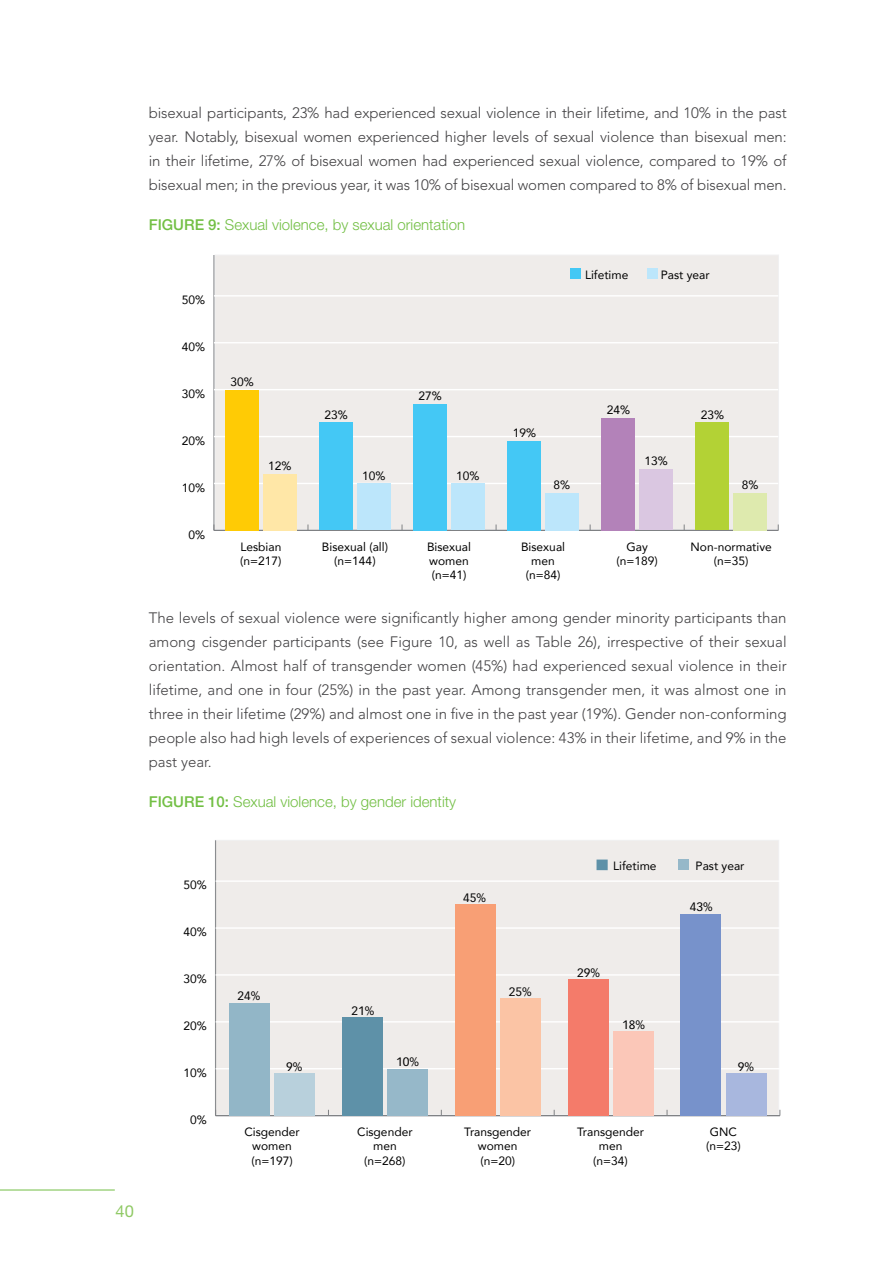
<style>
.page{position:relative;width:893px;height:1263px;background:#fff}
.page>*{position:absolute;margin:0;border:0;box-sizing:border-box;transform-origin:0 0}
.t1{font:16.5px "Helvetica Neue LT Std";color:#8fc964}
.t2{font:300 15px/24px "Avenir LT Std";letter-spacing:-.005em;color:#414042;text-align:justify}
.t3{font:300 15px "Helvetica Neue LT Std";color:#72bf44}
.t4{font:12px/14.4px "Avenir";color:#000;text-align:center}
.t5{font:12px "Vectora LT Std";color:#000}
.s1{font-weight:500}
</style>
<div class="page">
<hr style="left:0;top:1189px;width:115px;height:1px;background:#72bf44">
<div style="left:215px;top:255px;width:563px;height:274px;background:#efecea"></div>
<hr style="left:214px;top:255px;width:1px;height:275px;background:#808285">
<hr style="left:214px;top:530px;width:564px;height:1px;background:#808285">
<hr style="left:214px;top:483px;width:564px;height:1px;background:#fff">
<hr style="left:214px;top:436px;width:564px;height:1px;background:#fff">
<hr style="left:214px;top:389px;width:564px;height:1px;background:#fff">
<hr style="left:214px;top:342px;width:564px;height:1px;background:#fff">
<hr style="left:214px;top:295px;width:564px;height:2px;background:#fff">
<div style="left:225px;top:390px;width:34px;height:140px;background:#ffcb05"></div>
<div style="left:319px;top:422px;width:34px;height:108px;background:#44c8f5"></div>
<div style="left:413px;top:404px;width:34px;height:126px;background:#44c8f5"></div>
<div style="left:507px;top:441px;width:34px;height:89px;background:#44c8f5"></div>
<div style="left:601px;top:418px;width:34px;height:112px;background:#b382b9"></div>
<div style="left:695px;top:422px;width:34px;height:108px;background:#b3d235"></div>
<div style="left:263px;top:474px;width:34px;height:56px;background:#ffe7a7"></div>
<div style="left:357px;top:483px;width:34px;height:47px;background:#bce6fb"></div>
<div style="left:451px;top:483px;width:34px;height:47px;background:#bce6fb"></div>
<div style="left:545px;top:493px;width:34px;height:37px;background:#bce6fb"></div>
<div style="left:639px;top:469px;width:34px;height:61px;background:#dac7e1"></div>
<div style="left:733px;top:493px;width:34px;height:37px;background:#deeaae"></div>
<div style="left:647px;top:269px;width:11px;height:10px;background:#bce6fb"></div>
<div style="left:570px;top:269px;width:10px;height:10px;background:#44c8f5"></div>
<div style="left:215px;top:840px;width:564px;height:275px;background:#efecea"></div>
<hr style="left:215px;top:840px;width:1px;height:276px;background:#808285">
<hr style="left:216px;top:1115px;width:564px;height:1px;background:#808285">
<hr style="left:216px;top:1068px;width:564px;height:1px;background:#fff">
<hr style="left:216px;top:1021px;width:564px;height:1px;background:#fff">
<hr style="left:216px;top:974px;width:564px;height:2px;background:#fff">
<hr style="left:216px;top:927px;width:564px;height:2px;background:#fff">
<hr style="left:216px;top:880px;width:564px;height:2px;background:#fff">
<div style="left:596px;top:859px;width:12px;height:11px;background:#5e91a8"></div>
<div style="left:229px;top:1003px;width:41px;height:113px;background:#92b6c7"></div>
<div style="left:342px;top:1017px;width:41px;height:99px;background:#5e91a8"></div>
<div style="left:455px;top:904px;width:40px;height:212px;background:#f89f75"></div>
<div style="left:568px;top:980px;width:40px;height:136px;background:#f47b6a"></div>
<div style="left:681px;top:914px;width:40px;height:202px;background:#7792cb"></div>
<div style="left:678px;top:859px;width:11px;height:11px;background:#96b8c9"></div>
<div style="left:274px;top:1073px;width:41px;height:43px;background:#b8d0dc"></div>
<div style="left:387px;top:1069px;width:41px;height:47px;background:#96b8c9"></div>
<div style="left:500px;top:998px;width:41px;height:118px;background:#fbc4a5"></div>
<div style="left:613px;top:1031px;width:40px;height:85px;background:#fbc7b8"></div>
<div style="left:726px;top:1073px;width:40px;height:43px;background:#a8b7de"></div>
<p class="t2" style="left:149px;top:101px;width:639px">bisexual participants, 23% had experienced sexual violence in their lifetime, and 10% in the past year. Notably, bisexual women experienced higher levels of sexual violence than bisexual men: in their lifetime, 27% of bisexual women had experienced sexual violence, compared to 19% of bisexual men; in the previous year, it was 10% of bisexual women compared to 8% of bisexual men.</p>
<p class="t3" style="left:149px;top:215px;width:318px"><span class="s1">FIGURE 9:</span> Sexual violence, by sexual orientation</p>
<p class="t4" style="left:182px;top:292px;width:25px">50%</p>
<p class="t4" style="left:182px;top:339px;width:25px">40%</p>
<p class="t4" style="left:182px;top:386px;width:25px">30%</p>
<p class="t4" style="left:182px;top:433px;width:25px">20%</p>
<p class="t4" style="left:182px;top:480px;width:25px">10%</p>
<p class="t4" style="left:188px;top:527px;width:18px">0%</p>
<p class="t4" style="left:231px;top:374px;width:25px">30%</p>
<p class="t4" style="left:268px;top:458px;width:25px">12%</p>
<p class="t4" style="left:240px;top:539px;width:43px;text-align:left">Lesbian (n=217)</p>
<p class="t4" style="left:325px;top:407px;width:25px">23%</p>
<p class="t4" style="left:419px;top:388px;width:25px">27%</p>
<p class="t4" style="left:362px;top:468px;width:25px">10%</p>
<p class="t4" style="left:456px;top:468px;width:25px">10%</p>
<p class="t4" style="left:322px;top:539px;width:68px">Bisexual (all) (n=144)</p>
<p class="t4" style="left:427px;top:539px;width:46px;text-align:left">Bisexual women (n=41)</p>
<p class="t4" style="left:585px;top:267px;width:45px">Lifetime</p>
<p class="t4" style="left:661px;top:267px;width:50px">Past year</p>
<p class="t4" style="left:513px;top:426px;width:25px">19%</p>
<p class="t4" style="left:554px;top:477px;width:18px">8%</p>
<p class="t4" style="left:521px;top:539px;width:46px">Bisexual men (n=84)</p>
<p class="t4" style="left:607px;top:402px;width:25px">24%</p>
<p class="t4" style="left:644px;top:454px;width:25px">13%</p>
<p class="t4" style="left:616px;top:539px;width:43px">Gay (n=189)</p>
<p class="t4" style="left:701px;top:407px;width:25px">23%</p>
<p class="t4" style="left:742px;top:477px;width:18px">8%</p>
<p class="t4" style="left:691px;top:539px;width:83px">Non-normative (n=35)</p>
<p class="t2" style="left:149px;top:606px;width:639px">The levels of sexual violence were significantly higher among gender minority participants than among cisgender participants (see Figure 10, as well as Table 26), irrespective of their sexual orientation. Almost half of transgender women (45%) had experienced sexual violence in their lifetime, and one in four (25%) in the past year. Among transgender men, it was almost one in three in their lifetime (29%) and almost one in five in the past year (19%). Gender non-conforming people also had high levels of experiences of sexual violence: 43% in their lifetime, and 9% in the past year.</p>
<p class="t3" style="left:149px;top:793px;width:309px"><span class="s1">FIGURE 10:</span> Sexual violence, by gender identity</p>
<p class="t1" style="left:116px;top:1202px;width:20px">40</p>
<p class="t4" style="left:183px;top:878px;width:25px">50%</p>
<p class="t4" style="left:183px;top:924px;width:25px">40%</p>
<p class="t4" style="left:183px;top:971px;width:25px">30%</p>
<p class="t4" style="left:183px;top:1018px;width:25px">20%</p>
<p class="t4" style="left:183px;top:1065px;width:25px">10%</p>
<p class="t4" style="left:190px;top:1112px;width:18px">0%</p>
<p class="t5" style="left:238px;top:989px;width:24px">24%</p>
<p class="t5" style="left:286px;top:1059px;width:18px">9%</p>
<p class="t4" style="left:244px;top:1124px;width:57px">Cisgender women (n=197)</p>
<p class="t5" style="left:351px;top:1003px;width:24px">21%</p>
<p class="t5" style="left:396px;top:1055px;width:24px">10%</p>
<p class="t4" style="left:357px;top:1124px;width:57px">Cisgender men (n=268)</p>
<p class="t5" style="left:463px;top:890px;width:24px">45%</p>
<p class="t5" style="left:509px;top:985px;width:24px">25%</p>
<p class="t4" style="left:464px;top:1124px;width:68px">Transgender women (n=20)</p>
<p class="t4" style="left:613px;top:858px;width:45px">Lifetime</p>
<p class="t4" style="left:696px;top:858px;width:50px">Past year</p>
<p class="t5" style="left:577px;top:966px;width:24px">29%</p>
<p class="t5" style="left:622px;top:1017px;width:24px">18%</p>
<p class="t4" style="left:577px;top:1124px;width:68px">Transgender men<br>(n=34)</p>
<p class="t5" style="left:690px;top:900px;width:24px">43%</p>
<p class="t5" style="left:738px;top:1059px;width:18px">9%</p>
<p class="t4" style="left:706px;top:1124px;width:36px">GNC (n=23)</p>
</div>
